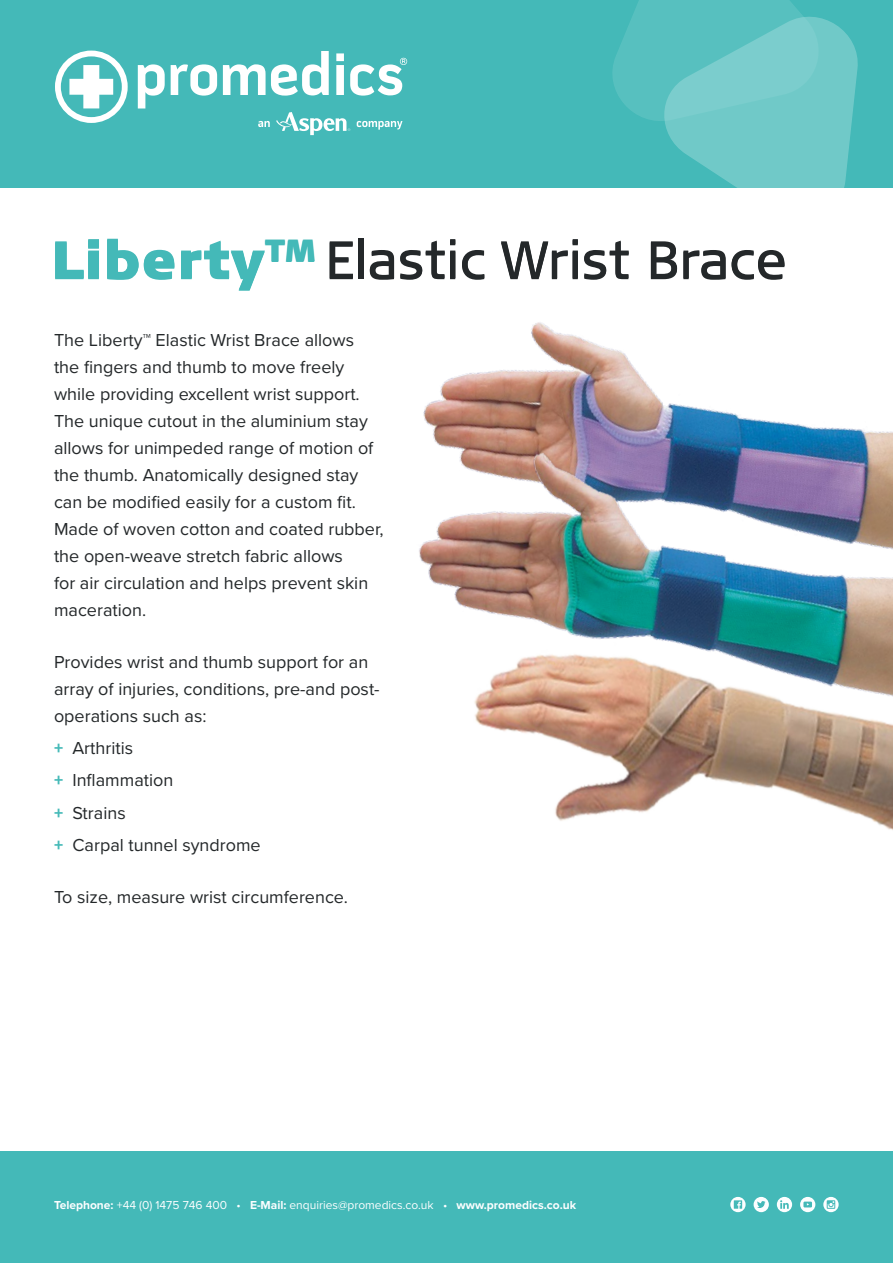
<style>
.page{position:relative;width:893px;height:1263px;background:#fff}
.page>*{position:absolute;margin:0;border:0;box-sizing:border-box;transform-origin:0 0}
.t1{font:52.5px "Signa Pro";color:#24282a}
.t2{font:18px/27px "Proxima Nova";color:#24282a}
.t3{font:12px "Proxima Nova";color:#fcfeff}
.s1{font-weight:900;font-stretch:expanded;color:#44b9b8}
.s2{font-family:"Proxima Nova Extrabld";color:#46bab8}
.s3{font-weight:700}
</style>
<div class="page">
<div style="left:1px;top:1151px;width:892px;height:112px;background:#44b9b8"></div>
<div style="left:1px;top:0;width:892px;height:187px;background:#44b9b8"></div>
<svg style="left:336px;top:53px;width:8px;height:42px"></svg>
<svg style="left:138px;top:64px;width:27px;height:44px"></svg>
<svg style="left:171px;top:64px;width:46px;height:32px"></svg>
<svg style="left:55px;top:51px;width:73px;height:72px"></svg>
<svg style="left:223px;top:51px;width:106px;height:45px"></svg>
<svg style="left:350px;top:58px;width:57px;height:38px"></svg>
<svg style="left:276px;top:112px;width:74px;height:23px"></svg>
<svg style="left:258px;top:121px;width:12px;height:6px"></svg>
<svg style="left:357px;top:121px;width:45px;height:9px"></svg>
<svg style="left:612px;top:0;width:180px;height:120px;fill:#57c0bf"></svg>
<svg style="left:653px;top:4px;width:213px;height:184px"></svg>
<div style="left:800px;top:1197px;width:15px;height:15px;background:#fcfeff;border-radius:50%"></div>
<svg style="left:803px;top:1201px;width:9px;height:6px"></svg>
<div style="left:754px;top:1197px;width:15px;height:15px;background:#fcfeff;border-radius:50%"></div>
<svg style="left:757px;top:1201px;width:8px;height:7px"></svg>
<div style="left:777px;top:1197px;width:15px;height:15px;background:#fcfeff;border-radius:50%"></div>
<svg style="left:780px;top:1200px;width:9px;height:9px"></svg>
<svg style="left:823px;top:1197px;width:16px;height:15px"></svg>
<svg style="left:827px;top:1200px;width:8px;height:9px"></svg>
<svg style="left:730px;top:1197px;width:16px;height:15px"></svg>
<svg style="left:734px;top:1200px;width:8px;height:9px"></svg>
<img style="left:423px;top:322px;width:470px;height:169px">
<img style="left:419px;top:491px;width:474px;height:339px">
<h1 class="t1" style="left:51px;top:224px;width:737px"><span class="s1">Liberty</span><sup>TM</sup> Elastic Wrist Brace</h1>
<p class="t2" style="left:54px;top:326px;width:331px">The Liberty™ Elastic Wrist Brace allows the fingers and thumb to move freely while providing excellent wrist support.<br>The unique cutout in the aluminium stay allows for unimpeded range of motion of the thumb. Anatomically designed stay can be modified easily for a custom fit.<br>Made of woven cotton and coated rubber, the open-weave stretch fabric allows<br>for air circulation and helps prevent skin maceration.</p>
<p class="t2" style="left:54px;top:647px;width:327px">Provides wrist and thumb support for an array of injuries, conditions, pre-and post&shy;operations such as:</p>
<p class="t2" style="left:54px;top:731px;width:208px;line-height:32.2px"><span class="s2">+</span> Arthritis<br><span class="s2">+</span> Inflammation<br><span class="s2">+</span> Strains<br><span class="s2">+</span> Carpal tunnel syndrome</p>
<p class="t2" style="left:54px;top:882px;width:296px">To size, measure wrist circumference.</p>
<p class="t3" style="left:54px;top:1196px;width:524px"><span class="s3">Telephone:</span> +44 (0) 1475 746 400 • <span class="s3">E-Mail:</span> enquiries@promedics.co.uk • <span class="s3">www.promedics.co.uk</span></p>
</div>
